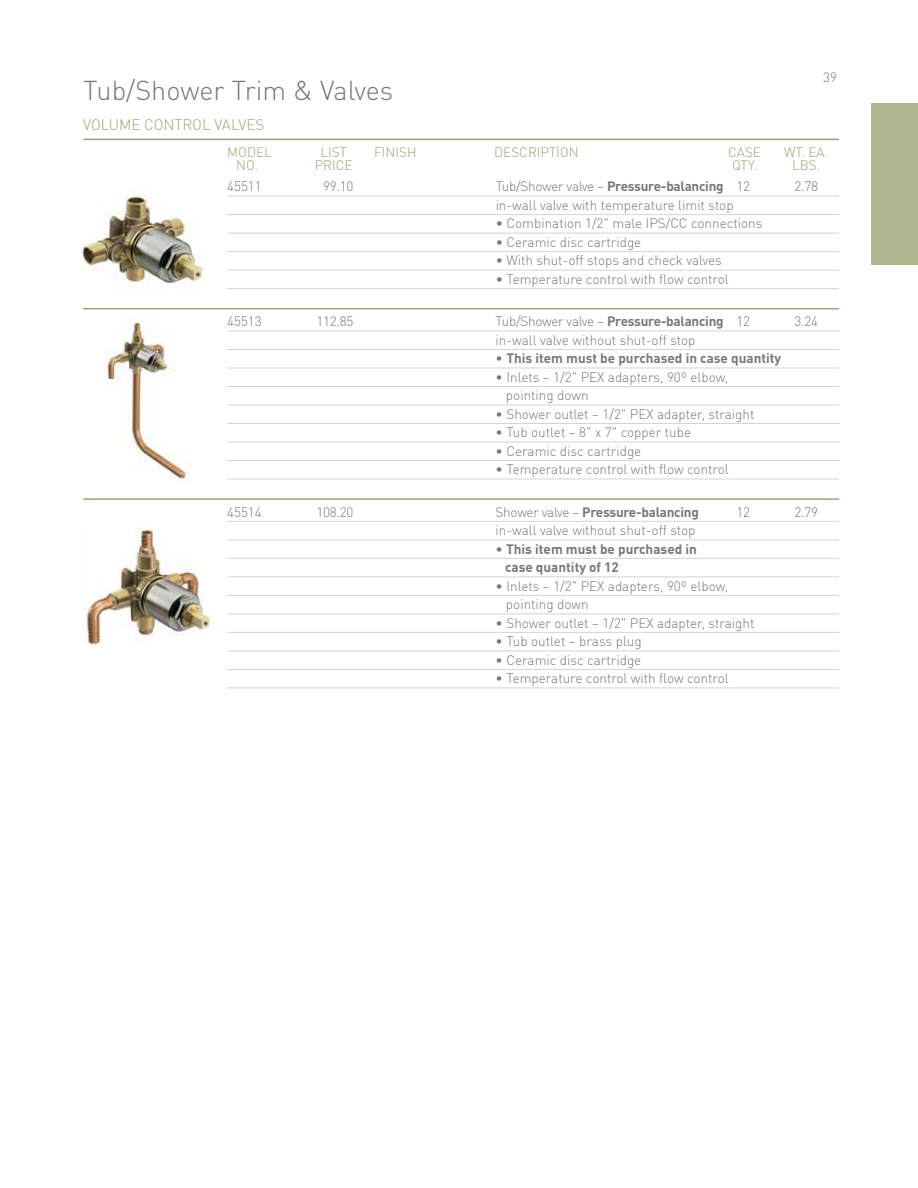
<style>
.page{position:relative;width:918px;height:1188px;background:#fff}
.page>*{position:absolute;margin:0;border:0;box-sizing:border-box;transform-origin:0 0}
.t1{font:300 27px "DINOT";color:#77787b}
.t2{font:300 15px "DIN Offc";color:#9ea374}
.t3{font:300 13.5px/18.5px "DIN Offc";color:#77787b}
.t4{font:300 13.5px "DIN Offc";letter-spacing:-.02em;color:#77787b}
.t5{font:300 13.5px "DIN Offc";color:#9ea374}
.t6{font:700 13.5px/18.5px "DIN Offc";color:#77787b}
.t7{font:700 13.5px "DINOT";color:#77787b}
.t8{font:700 13.5px "DINOT";letter-spacing:-.02em;color:#77787b}
.t9{font:300 13.5px "DINOT";color:#77787b}
.s1{font-family:"DINOT";font-weight:700}
.s2{font-family:"DIN Offc";font-weight:300}
.s3{font-weight:300}
</style>
<div class="page">
<div style="left:871px;top:103px;width:47px;height:162px;background:#b1b58f"></div>
<img style="left:104px;top:320px;width:85px;height:160px">
<img style="left:84px;top:526px;width:129px;height:120px">
<img style="left:81px;top:194px;width:123px;height:95px">
<hr style="left:83px;top:139px;width:756px;height:1px;background:#9ea374">
<hr style="left:227px;top:196px;width:612px;height:1px;background:#d2d4d5">
<hr style="left:227px;top:214px;width:612px;height:1px;background:#d2d4d5">
<hr style="left:227px;top:233px;width:612px;height:1px;background:#d2d4d5">
<hr style="left:227px;top:251px;width:612px;height:1px;background:#d2d4d5">
<hr style="left:227px;top:270px;width:612px;height:1px;background:#d2d4d5">
<hr style="left:227px;top:288px;width:612px;height:1px;background:#d2d4d5">
<hr style="left:83px;top:308px;width:756px;height:1px;background:#9ea374">
<hr style="left:227px;top:331px;width:612px;height:1px;background:#d2d4d5">
<hr style="left:227px;top:349px;width:612px;height:1px;background:#d2d4d5">
<hr style="left:227px;top:368px;width:612px;height:1px;background:#d2d4d5">
<hr style="left:227px;top:386px;width:612px;height:1px;background:#d2d4d5">
<hr style="left:227px;top:405px;width:612px;height:1px;background:#d2d4d5">
<hr style="left:227px;top:423px;width:612px;height:1px;background:#d2d4d5">
<hr style="left:227px;top:442px;width:612px;height:1px;background:#d2d4d5">
<hr style="left:227px;top:460px;width:612px;height:1px;background:#d2d4d5">
<hr style="left:227px;top:479px;width:612px;height:1px;background:#d2d4d5">
<hr style="left:83px;top:498px;width:756px;height:2px;background:#9ea374">
<hr style="left:227px;top:521px;width:612px;height:1px;background:#d2d4d5">
<hr style="left:227px;top:540px;width:612px;height:1px;background:#d2d4d5">
<hr style="left:227px;top:558px;width:612px;height:1px;background:#d2d4d5">
<hr style="left:227px;top:577px;width:612px;height:1px;background:#d2d4d5">
<hr style="left:227px;top:595px;width:612px;height:1px;background:#d2d4d5">
<hr style="left:227px;top:614px;width:612px;height:1px;background:#d2d4d5">
<hr style="left:227px;top:632px;width:612px;height:1px;background:#d2d4d5">
<hr style="left:227px;top:651px;width:612px;height:1px;background:#d2d4d5">
<hr style="left:227px;top:669px;width:612px;height:1px;background:#d2d4d5">
<hr style="left:227px;top:688px;width:612px;height:1px;background:#d2d4d5">
<p class="t9" style="left:823px;top:68px;width:15px">39</p>
<h1 class="t1" style="left:83px;top:72px;width:312px">Tub/Shower Trim &amp; Valves</h1>
<p class="t2" style="left:83px;top:115px;width:183px">VOLUME CONTROL VALVES</p>
<p class="t5" style="left:227px;top:144px;width:46px">MODEL</p>
<p class="t5" style="left:320px;top:144px;width:28px">LIST</p>
<p class="t5" style="left:374px;top:144px;width:44px">FINISH</p>
<p class="t5" style="left:494px;top:144px;width:86px">DESCRIPTION</p>
<p class="t5" style="left:728px;top:144px;width:34px">CASE</p>
<p class="t5" style="left:784px;top:144px;width:46px">WT. EA.</p>
<p class="t5" style="left:236px;top:157px;width:24px">NO.</p>
<p class="t5" style="left:315px;top:157px;width:39px">PRICE</p>
<p class="t5" style="left:732px;top:157px;width:27px">QTY.</p>
<p class="t5" style="left:792px;top:157px;width:30px">LBS.</p>
<p class="t3" style="left:227px;top:177px;width:36px">45511</p>
<p class="t3" style="left:323px;top:177px;width:32px">99.10</p>
<p class="t4" style="left:496px;top:178px;width:256px">Tub/Shower valve – <span class="s1">Pressure-balancing</span> 12</p>
<p class="t3" style="left:794px;top:177px;width:25px">2.78</p>
<p class="t3" style="left:496px;top:196px;width:240px">in-wall valve with temperature limit stop</p>
<p class="t3" style="left:496px;top:214px;width:268px">• Combination 1/2" male IPS/CC connections</p>
<p class="t3" style="left:496px;top:233px;width:147px">• Ceramic disc cartridge</p>
<p class="t3" style="left:496px;top:251px;width:228px">• With shut-off stops and check valves</p>
<p class="t3" style="left:496px;top:270px;width:235px">• Temperature control with flow control</p>
<p class="t3" style="left:227px;top:312px;width:36px">45513</p>
<p class="t3" style="left:317px;top:312px;width:38px">112.85</p>
<p class="t4" style="left:496px;top:313px;width:256px">Tub/Shower valve – <span class="s1">Pressure-balancing</span> 12</p>
<p class="t3" style="left:794px;top:312px;width:25px">3.24</p>
<p class="t3" style="left:496px;top:331px;width:201px">in-wall valve without shut-off stop</p>
<p class="t7" style="left:496px;top:349px;width:287px"><span class="s2">•</span> This item must be purchased in case quantity</p>
<p class="t3" style="left:506px;top:368px;width:224px;text-indent:-10px">• Inlets – 1/2" PEX adapters, 90º elbow, pointing down</p>
<p class="t3" style="left:496px;top:405px;width:260px">• Shower outlet – 1/2" PEX adapter, straight</p>
<p class="t3" style="left:496px;top:423px;width:197px">• Tub outlet – 8" x 7" copper tube</p>
<p class="t3" style="left:496px;top:442px;width:147px">• Ceramic disc cartridge</p>
<p class="t3" style="left:496px;top:460px;width:235px">• Temperature control with flow control</p>
<p class="t3" style="left:227px;top:502px;width:36px">45514</p>
<p class="t3" style="left:317px;top:502px;width:38px">108.20</p>
<p class="t8" style="left:496px;top:503px;width:205px"><span class="s2">Shower valve –</span> Pressure-balancing</p>
<p class="t3" style="left:736px;top:502px;width:15px">12</p>
<p class="t3" style="left:794px;top:502px;width:25px">2.79</p>
<p class="t3" style="left:496px;top:521px;width:201px">in-wall valve without shut-off stop</p>
<p class="t6" style="left:505px;top:539px;width:193px;text-indent:-9px"><span class="s3">•</span> This item must be purchased in case quantity of 12</p>
<p class="t3" style="left:506px;top:576px;width:224px;text-indent:-10px">• Inlets – 1/2" PEX adapters, 90º elbow, pointing down</p>
<p class="t3" style="left:496px;top:613px;width:260px">• Shower outlet – 1/2" PEX adapter, straight</p>
<p class="t3" style="left:496px;top:632px;width:148px">• Tub outlet – brass plug</p>
<p class="t3" style="left:496px;top:650px;width:147px">• Ceramic disc cartridge</p>
<p class="t3" style="left:496px;top:669px;width:235px">• Temperature control with flow control</p>
</div>
